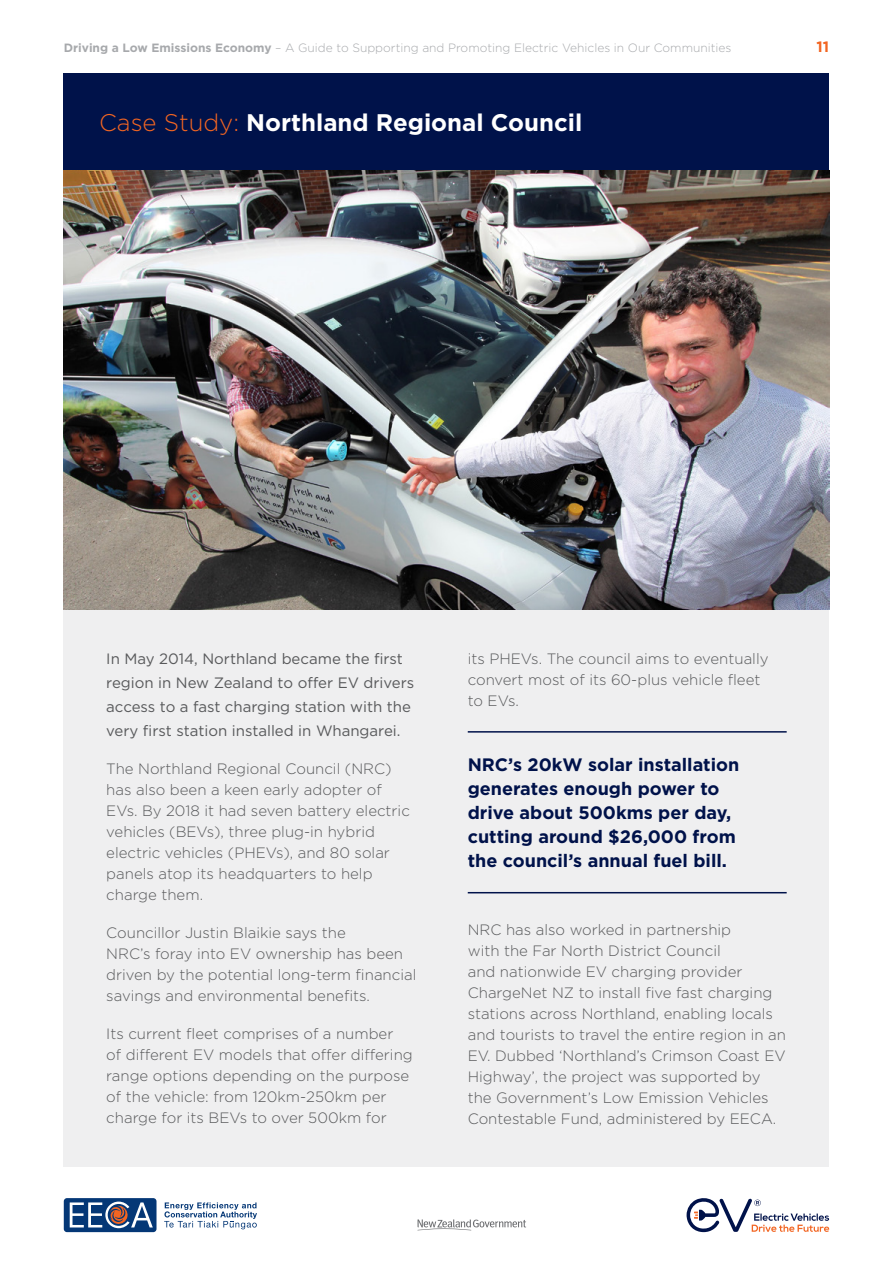
<style>
.page{position:relative;width:893px;height:1263px;background:#fff}
.page>*{position:absolute;margin:0;border:0;box-sizing:border-box;transform-origin:0 0}
.t1{font:700 24px "Gotham";color:#fff}
.t2{font:700 18px/24px "Gotham";color:#00124a}
.t3{font:300 15px/21px "Gotham";color:#58595b}
.t4{font:15px/24px "Gotham";color:#58595b}
.t5{font:700 15px "Gotham";color:#f26522}
.t6{font:300 12px "Gotham";color:#a7a9ac}
.s1{font-weight:700}
.s2{font-weight:300;color:#f26522}
</style>
<div class="page">
<svg style="left:687px;top:1198px;width:142px;height:34px"></svg>
<svg style="left:418px;top:1219px;width:108px;height:11px"></svg>
<div style="left:64px;top:1198px;width:93px;height:34px;background:#043776;border-radius:3px"></div>
<svg style="left:70px;top:1201px;width:83px;height:27px"></svg>
<svg style="left:164px;top:1202px;width:93px;height:27px"></svg>
<div style="left:64px;top:181px;width:765px;height:986px;background:#efeff0"></div>
<img style="left:64px;top:170px;width:765px;height:440px">
<div style="left:64px;top:73px;width:765px;height:97px;background:#00124a"></div>
<hr style="left:468px;top:731px;width:319px;height:2px;background:#00124a">
<hr style="left:468px;top:892px;width:319px;height:1px;background:#00124a">
<p class="t6" style="left:64px;top:40px;width:669px"><span class="s1">Driving a Low Emissions Economy</span> – A Guide to Supporting and Promoting Electric Vehicles in Our Communities</p>
<p class="t5" style="left:816px;top:37px;width:14px">11</p>
<h1 class="t1" style="left:99px;top:107px;width:485px"><span class="s2">Case Study:</span> Northland Regional Council</h1>
<p class="t4" style="left:106px;top:647px;width:309px">In May 2014, Northland became the first region in New Zealand to offer EV drivers access to a fast charging station with the very first station installed in Whangarei.</p>
<p class="t3" style="left:106px;top:758px;width:305px">The Northland Regional Council (NRC) has also been a keen early adopter of EVs. By 2018 it had seven battery electric vehicles (BEVs), three plug-in hybrid electric vehicles (PHEVs), and 80 solar panels atop its headquarters to help charge them.</p>
<p class="t3" style="left:106px;top:922px;width:312px">Councillor Justin Blaikie says the<br>NRC’s foray into EV ownership has been driven by the potential long-term financial savings and environmental benefits.</p>
<p class="t3" style="left:106px;top:1023px;width:308px">Its current fleet comprises of a number<br>of different EV models that offer differing range options depending on the purpose of the vehicle: from 120km-250km per charge for its BEVs to over 500km for</p>
<p class="t3" style="left:468px;top:648px;width:302px">its PHEVs. The council aims to eventually convert most of its 60-plus vehicle fleet to EVs.</p>
<p class="t2" style="left:468px;top:753px;width:273px">NRC’s 20kW solar installation generates enough power to drive about 500kms per day, cutting around $26,000 from the council’s annual fuel bill.</p>
<p class="t3" style="left:468px;top:919px;width:320px">NRC has also worked in partnership<br>with the Far North District Council<br>and nationwide EV charging provider ChargeNet NZ to install five fast charging stations across Northland, enabling locals and tourists to travel the entire region in an EV. Dubbed ‘Northland’s Crimson Coast EV Highway’, the project was supported by the Government’s Low Emission Vehicles Contestable Fund, administered by EECA.</p>
</div>
